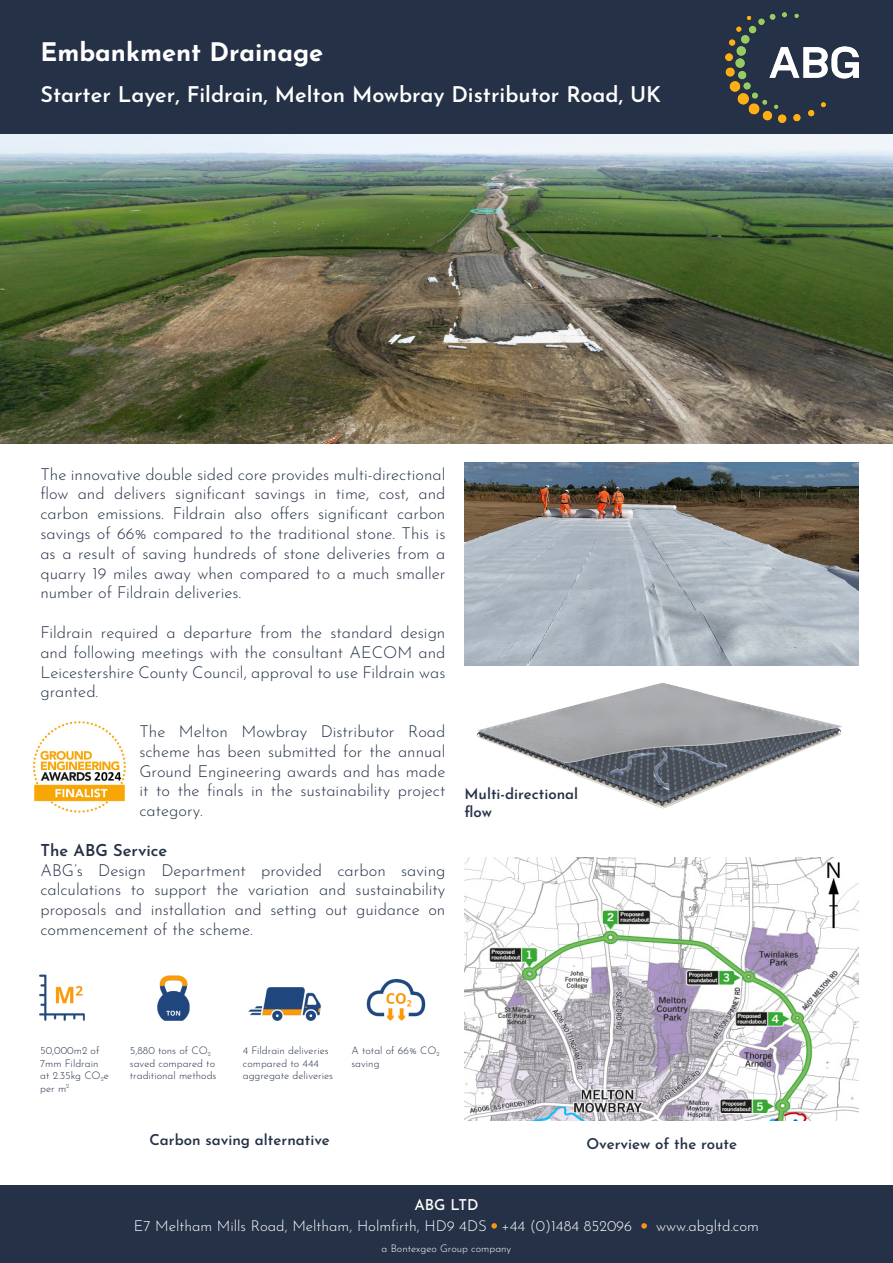
<style>
.page{position:relative;width:893px;height:1263px;background:#fff}
.page>*{position:absolute;margin:0;border:0;box-sizing:border-box;transform-origin:0 0}
.Titel{font:700 25.5px "Josefin Sans";color:#fff}
.Subtitel{font:600 21.75px "Josefin Sans";color:#fff}
.Broodtekst{font:300 16.5px/19.8px "Josefin Sans";color:#253147;text-align:justify}
.Broodtekst-2{font:600 16.5px "Josefin Sans";color:#253147}
.t1{font:300 15px "Josefin Sans";color:#fff}
.Beschrijving{font:600 15px/18px "Josefin Sans";color:#253147}
.t2{font:500 15px "Josefin Sans";color:#fff}
.Broodtekst-3{font:300 10.5px/12.6px "Josefin Sans";color:#253147}
.t3{font:300 10.5px "Josefin Sans";color:#fff}
</style>
<div class="page">
<img style="left:465px;top:463px;width:394px;height:346px">
<img style="left:0;top:133px;width:893px;height:310px">
<img style="left:465px;top:857px;width:394px;height:263px">
<div style="left:0;top:1185px;width:893px;height:78px;background:#253147"></div>
<svg style="left:491px;top:1223px;width:6px;height:6px"></svg>
<svg style="left:641px;top:1223px;width:6px;height:6px"></svg>
<img style="left:39px;top:974px;width:387px;height:47px">
<img style="left:32px;top:721px;width:94px;height:92px">
<div style="left:0;top:0;width:893px;height:133px;background:#253147"></div>
<img style="left:725px;top:12px;width:134px;height:110px">
<p class="Titel" style="left:40px;top:30px;width:284px">Embankment Drainage</p>
<p class="Subtitel" style="left:40px;top:76px;width:622px">Starter Layer, Fildrain, Melton Mowbray Distributor Road, UK</p>
<p class="Broodtekst" style="left:40px;top:462px;width:407px">The innovative double sided core provides multi-directional flow and delivers significant savings in time, cost, and carbon emissions. Fildrain also offers significant carbon savings of 66% compared to the traditional stone. This is as a result of saving hundreds of stone deliveries from a quarry 19 miles away when compared to a much smaller number of Fildrain deliveries.</p>
<p class="Broodtekst" style="left:40px;top:621px;width:407px">Fildrain required a departure from the standard design and following meetings with the consultant AECOM and Leicestershire County Council, approval to use Fildrain was granted.</p>
<p class="Broodtekst" style="left:139px;top:720px;width:308px">The Melton Mowbray Distributor Road scheme has been submitted for the annual Ground Engineering awards and has made it to the finals in the sustainability project category.</p>
<p class="Broodtekst-2" style="left:40px;top:836px;width:128px">The ABG Service</p>
<p class="Broodtekst" style="left:40px;top:858px;width:407px">ABG’s Design Department provided carbon saving calculations to support the variation and sustainability proposals and installation and setting out guidance on commencement of the scheme.</p>
<p class="Beschrijving" style="left:465px;top:783px;width:115px">Multi-directional flow</p>
<p class="Broodtekst-3" style="left:40px;top:1043px;width:70px">50,000m2 of<br>7mm Fildrain at 2.35kg CO<sub>2</sub>e per m<sup>2</sup></p>
<p class="Broodtekst-3" style="left:130px;top:1043px;width:88px">5,880 tons of CO<sub>2 </sub>saved compared to traditional methods</p>
<p class="Broodtekst-3" style="left:243px;top:1043px;width:92px">4 Fildrain deliveries compared to 444 aggregate deliveries</p>
<p class="Broodtekst-3" style="left:351px;top:1043px;width:90px">A total of 66% CO<sub>2 </sub>saving</p>
<p class="Beschrijving" style="left:150px;top:1129px;width:182px">Carbon saving alternative</p>
<p class="Beschrijving" style="left:586px;top:1132px;width:152px">Overview of the route</p>
<p class="t2" style="left:414px;top:1192px;width:66px">ABG LTD</p>
<p class="t1" style="left:134px;top:1214px;width:500px">E7 Meltham Mills Road, Meltham, Holmfirth, HD9 4DS +44 (0)1484 852096</p>
<p class="t1" style="left:656px;top:1214px;width:104px">www.abgltd.com</p>
<p class="t3" style="left:382px;top:1240px;width:131px">a Bontexgeo Group company</p>
</div>
